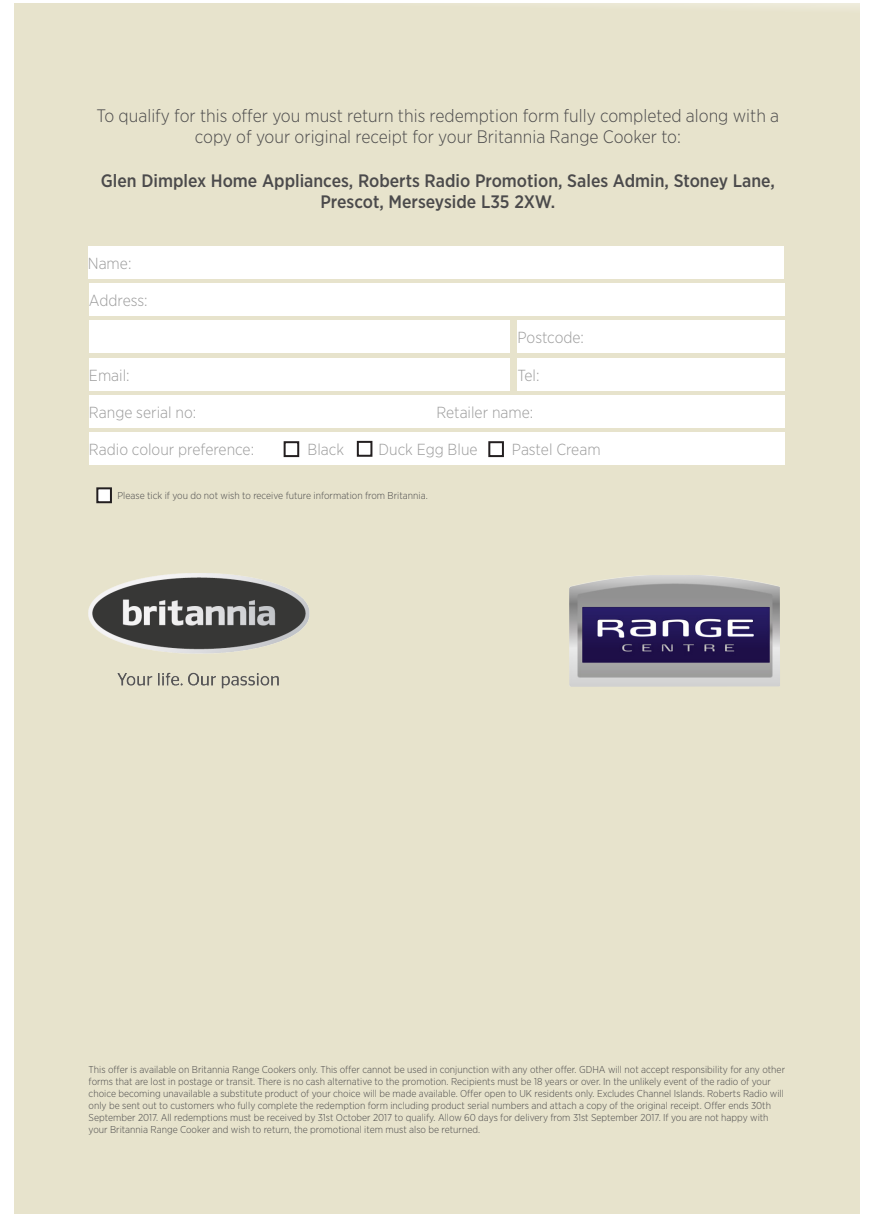
<style>
.page{position:relative;width:874px;height:1225px;background:#fff}
.page>*{position:absolute;margin:0;border:0;box-sizing:border-box;transform-origin:0 0}
.t1{font:300 18px/21.6px "Gotham Narrow";color:#4b4a4b;text-align:center}
.t2{font:500 18px/21.6px "Gotham Narrow";color:#4b4a4b;text-align:center}
.t3{font:300 16px "Gotham Narrow";color:#9b9b9b}
.t4{font:300 10px/12px "Gotham Narrow";color:#4b4a4b}
</style>
<div class="page">
<div style="left:14px;top:4px;width:845px;height:1209px;background:#e7e3cc"></div>
<img style="left:88px;top:573px;width:221px;height:116px">
<div style="left:88px;top:246px;width:695px;height:32px;background:#fff"></div>
<div style="left:89px;top:283px;width:695px;height:33px;background:#fff"></div>
<div style="left:89px;top:321px;width:420px;height:32px;background:#fff"></div>
<div style="left:517px;top:321px;width:267px;height:32px;background:#fff"></div>
<div style="left:89px;top:358px;width:420px;height:32px;background:#fff"></div>
<div style="left:517px;top:358px;width:267px;height:32px;background:#fff"></div>
<div style="left:89px;top:395px;width:695px;height:33px;background:#fff"></div>
<div style="left:89px;top:433px;width:695px;height:32px;background:#fff"></div>
<div style="left:283px;top:441px;width:16px;height:16px;border:2px solid #231f20"></div>
<div style="left:356px;top:441px;width:16px;height:16px;border:2px solid #231f20"></div>
<div style="left:488px;top:441px;width:15px;height:16px;border:2px solid #231f20"></div>
<div style="left:97px;top:488px;width:14px;height:14px;background:#fff"></div>
<div style="left:96px;top:487px;width:16px;height:16px;border:2px solid #231f20"></div>
<img style="left:569px;top:575px;width:210px;height:112px">
<p class="t1" style="left:96px;top:104px;width:683px">To qualify for this offer you must return this redemption form fully completed along with a copy of your original receipt for your Britannia Range Cooker to:</p>
<p class="t2" style="left:101px;top:169px;width:675px">Glen Dimplex Home Appliances, Roberts Radio Promotion, Sales Admin, Stoney Lane,<br>Prescot, Merseyside L35 2XW.</p>
<p class="t3" style="left:88px;top:253px;width:45px">Name:</p>
<p class="t3" style="left:89px;top:291px;width:60px">Address:</p>
<p class="t3" style="left:517px;top:328px;width:68px">Postcode:</p>
<p class="t3" style="left:89px;top:365px;width:42px">Email:</p>
<p class="t3" style="left:517px;top:365px;width:24px">Tel:</p>
<p class="t3" style="left:89px;top:402px;width:109px">Range serial no:</p>
<p class="t3" style="left:436px;top:402px;width:98px">Retailer name:</p>
<p class="t3" style="left:89px;top:440px;width:167px">Radio colour preference:</p>
<p class="t3" style="left:307px;top:440px;width:38px">Black</p>
<p class="t3" style="left:378px;top:440px;width:101px">Duck Egg Blue</p>
<p class="t3" style="left:511px;top:440px;width:90px">Pastel Cream</p>
<p class="t4" style="left:117px;top:489px;width:311px">Please tick if you do not wish to receive future information from Britannia.</p>
<p class="t4" style="left:89px;top:1063px;width:697px">This offer is available on Britannia Range Cookers only. This offer cannot be used in conjunction with any other offer. GDHA will not accept responsibility for any other forms that are lost in postage or transit. There is no cash alternative to the promotion. Recipients must be 18 years or over. In the unlikely event of the radio of your choice becoming unavailable a substitute product of your choice will be made available. Offer open to UK residents only. Excludes Channel Islands. Roberts Radio will only be sent out to customers who fully complete the redemption form including product serial numbers and attach a copy of the original receipt. Offer ends 30th September 2017. All redemptions must be received by 31st October 2017 to qualify. Allow 60 days for delivery from 31st September 2017. If you are not happy with your Britannia Range Cooker and wish to return, the promotional item must also be returned.</p>
</div>
